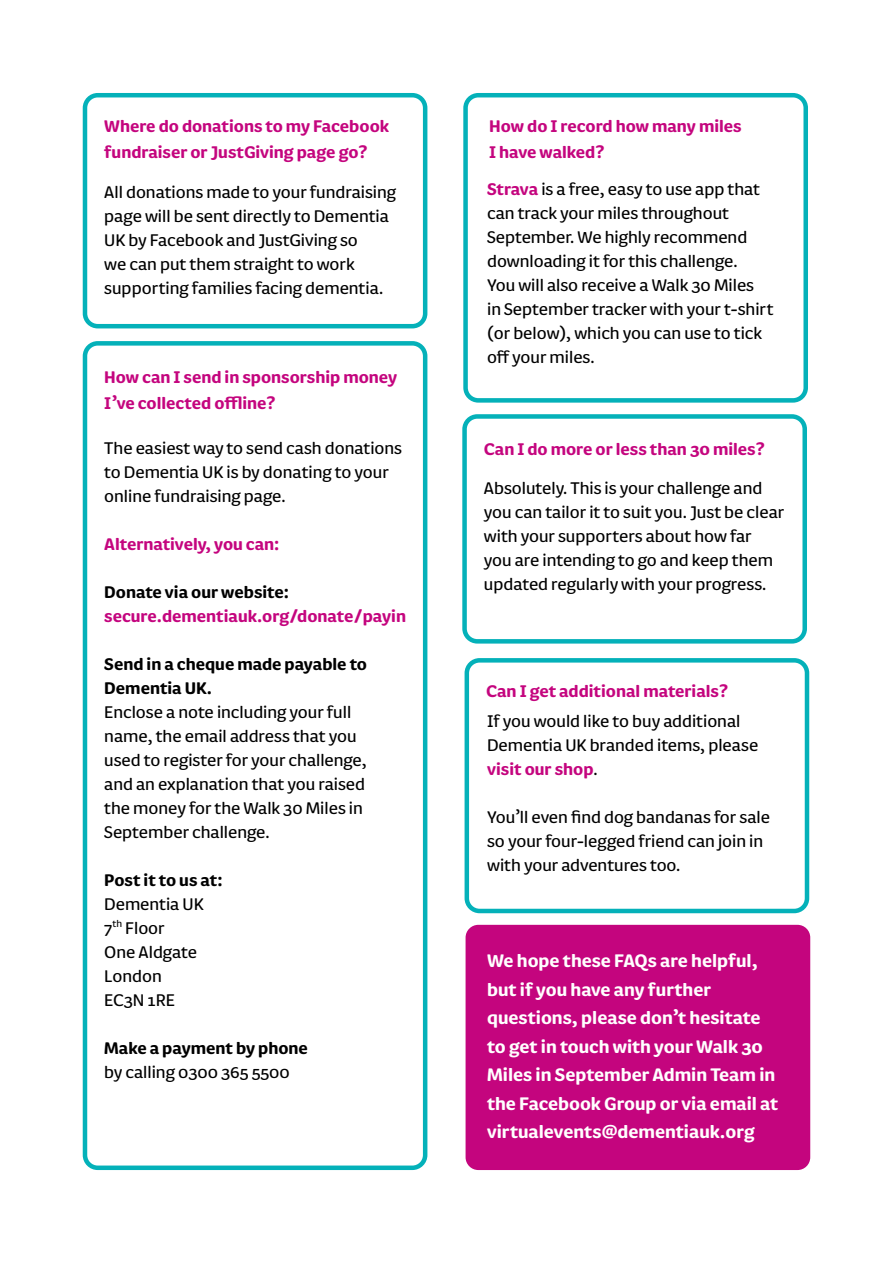
<style>
.page{position:relative;width:893px;height:1263px;background:#fff}
.page>*{position:absolute;margin:0;border:0;box-sizing:border-box;transform-origin:0 0}
.t1{font:700 21px/28.5px "FS Pimlico";color:#fff}
.t2{font:19.5px/24px "FS Pimlico";color:#000}
.t3{font:700 19.5px/25.5px "FS Pimlico";color:#c4057e}
.t4{font:700 19.5px/24px "FS Pimlico";color:#000}
.s1{font-weight:700;color:#c4057e}
</style>
<div class="page">
<div style="left:466px;top:925px;width:344px;height:245px;background:#c4057e;border-radius:13px"></div>
<div style="left:83px;top:93px;width:344px;height:235px;border:4px solid #04b1b9;border-radius:13px"></div>
<div style="left:463px;top:93px;width:345px;height:310px;border:4px solid #04b1b9;border-radius:13px"></div>
<div style="left:83px;top:341px;width:344px;height:829px;border:4px solid #04b1b9;border-radius:13px"></div>
<div style="left:462px;top:414px;width:345px;height:230px;border:4px solid #04b1b9;border-radius:13px"></div>
<div style="left:465px;top:658px;width:344px;height:255px;border:4px solid #04b1b9;border-radius:13px"></div>
<p class="t3" style="left:104px;top:113px;width:286px">Where do donations to my Facebook fundraiser or JustGiving page go?</p>
<p class="t2" style="left:104px;top:180px;width:293px">All donations made to your fundraising page will be sent directly to Dementia UK by Facebook and JustGiving so<br>we can put them straight to work supporting families facing dementia.</p>
<p class="t3" style="left:104px;top:364px;width:294px">How can I send in sponsorship money<br>I’ve collected offline?</p>
<p class="t2" style="left:104px;top:435px;width:299px">The easiest way to send cash donations to Dementia UK is by donating to your online fundraising page.</p>
<p class="t3" style="left:104px;top:530px;width:177px">Alternatively, you can:</p>
<p class="t4" style="left:104px;top:579px;width:186px">Donate via our website:</p>
<p class="t3" style="left:104px;top:602px;width:303px">secure.dementiauk.org/donate/payin</p>
<p class="t4" style="left:104px;top:651px;width:264px">Send in a cheque made payable to<br>Dementia UK.</p>
<p class="t2" style="left:104px;top:699px;width:264px">Enclose a note including your full name, the email address that you used to register for your challenge, and an explanation that you raised the money for the Walk 30 Miles in<br>September challenge.</p>
<p class="t4" style="left:104px;top:867px;width:120px">Post it to us at:</p>
<p class="t2" style="left:104px;top:891px;width:101px">Dementia UK<br>7<sup>th</sup> Floor<br>One Aldgate<br>London<br>EC3N 1RE</p>
<p class="t4" style="left:104px;top:1035px;width:205px">Make a payment by phone</p>
<p class="t2" style="left:104px;top:1059px;width:187px">by calling 0300 365 5500</p>
<p class="t3" style="left:489px;top:113px;width:254px">How do I record how many miles<br>I have walked?</p>
<p class="t2" style="left:487px;top:176px;width:288px"><span class="s1">Strava</span> is a free, easy to use app that can track your miles throughout<br>September. We highly recommend downloading it for this challenge.<br>You will also receive a Walk 30 Miles<br>in September tracker with your t-shirt (or below), which you can use to tick off your miles.</p>
<p class="t3" style="left:484px;top:436px;width:282px">Can I do more or less than 30 miles?</p>
<p class="t2" style="left:484px;top:475px;width:302px">Absolutely. This is your challenge and you can tailor it to suit you. Just be clear with your supporters about how far you are intending to go and keep them updated regularly with your progress.</p>
<p class="t3" style="left:486px;top:678px;width:243px">Can I get additional materials?</p>
<p class="t2" style="left:487px;top:708px;width:273px">If you would like to buy additional<br>Dementia UK branded items, please <span class="s1">visit our shop</span>.</p>
<p class="t2" style="left:487px;top:804px;width:284px">You’ll even find dog bandanas for sale so your four-legged friend can join in with your adventures too.</p>
<p class="t1" style="left:487px;top:946px;width:293px">We hope these FAQs are helpful, but if you have any further questions, please don’t hesitate to get in touch with your Walk 30<br>Miles in September Admin Team in the Facebook Group or via email at virtualevents@dementiauk.org</p>
</div>
